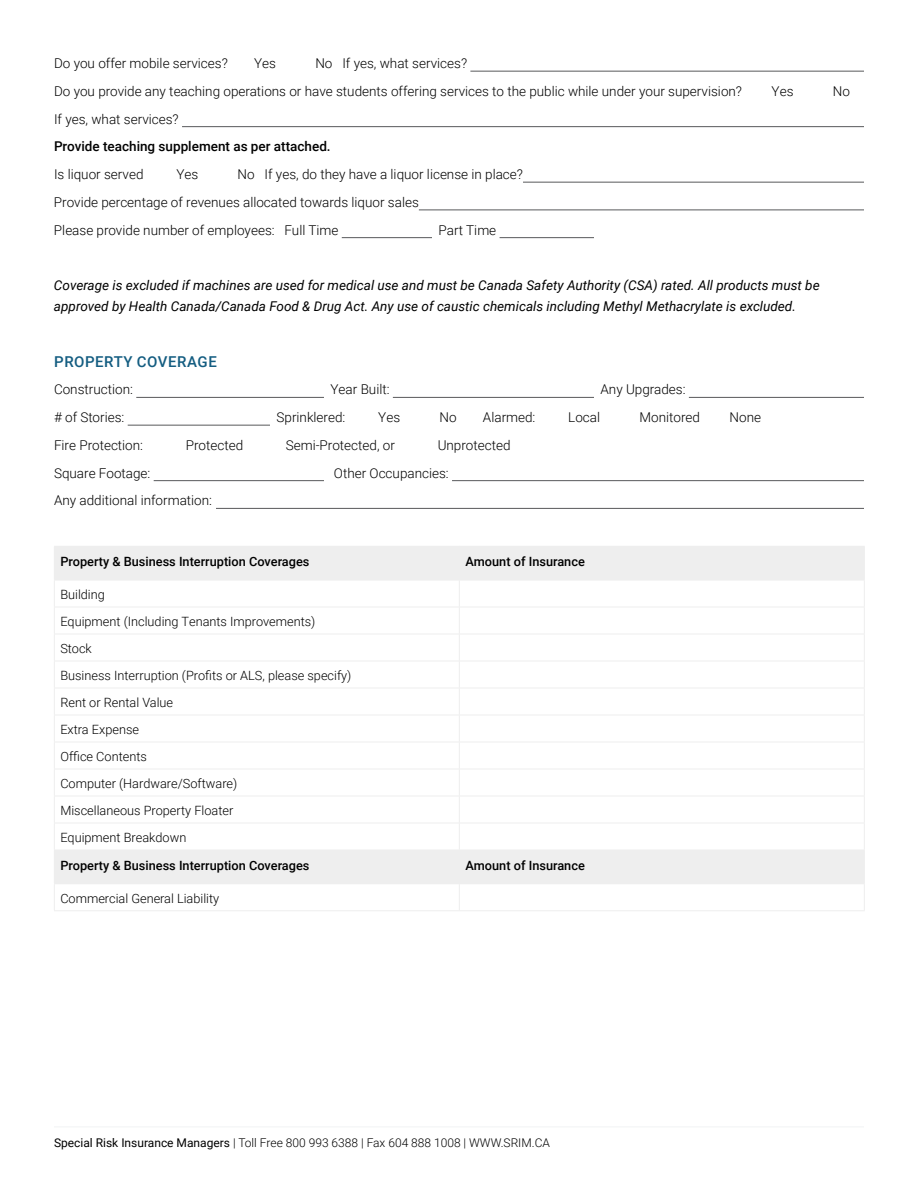
<style>
.page{position:relative;width:918px;height:1188px;background:#fff}
.page>*{position:absolute;margin:0;border:0;box-sizing:border-box;transform-origin:0 0}
.t1{font:500 15px "Roboto";letter-spacing:.035em;color:#145d81}
.t2{font:300 13.5px/27.8px "Roboto";color:#000}
.t3{font:italic 13.5px/21px "Roboto";color:#000}
.t4{font:500 13.5px "Roboto";color:#000}
.t5{font:300 12.75px/27px "Roboto";color:#000}
.t6{font:500 12.75px "Roboto";color:#000}
.t7{font:300 12px "Roboto";color:#000}
.s1{font-weight:400}
</style>
<div class="page">
<hr style="left:54px;top:1126px;width:810px;height:1px;background:#f1f3f4">
<hr style="left:470px;top:71px;width:394px;height:1px;background:#58595b">
<hr style="left:182px;top:126px;width:682px;height:1px;background:#58595b">
<hr style="left:523px;top:182px;width:341px;height:1px;background:#58595b">
<hr style="left:419px;top:210px;width:445px;height:1px;background:#58595b">
<hr style="left:342px;top:237px;width:90px;height:1px;background:#58595b">
<hr style="left:500px;top:237px;width:94px;height:1px;background:#58595b">
<hr style="left:136px;top:397px;width:188px;height:1px;background:#58595b">
<hr style="left:393px;top:397px;width:201px;height:1px;background:#58595b">
<hr style="left:689px;top:397px;width:175px;height:1px;background:#58595b">
<hr style="left:128px;top:425px;width:142px;height:1px;background:#58595b">
<hr style="left:154px;top:480px;width:170px;height:1px;background:#58595b">
<hr style="left:452px;top:480px;width:412px;height:1px;background:#58595b">
<hr style="left:216px;top:508px;width:648px;height:1px;background:#58595b">
<svg style="left:55px;top:547px;width:809px;height:336px"></svg>
<hr style="left:54px;top:546px;width:405px;height:1px;background:#eee">
<hr style="left:54px;top:547px;width:1px;height:33px;background:#eee">
<hr style="left:459px;top:546px;width:406px;height:1px;background:#eee">
<hr style="left:459px;top:547px;width:1px;height:33px;background:#eee">
<hr style="left:864px;top:547px;width:1px;height:33px;background:#eee">
<hr style="left:54px;top:580px;width:405px;height:1px;background:#eee">
<hr style="left:459px;top:580px;width:406px;height:1px;background:#eee">
<hr style="left:54px;top:607px;width:405px;height:1px;background:#eee">
<hr style="left:459px;top:607px;width:406px;height:1px;background:#eee">
<hr style="left:54px;top:634px;width:405px;height:1px;background:#eee">
<hr style="left:459px;top:634px;width:406px;height:1px;background:#eee">
<hr style="left:54px;top:661px;width:405px;height:1px;background:#eee">
<hr style="left:459px;top:661px;width:406px;height:1px;background:#eee">
<hr style="left:54px;top:688px;width:405px;height:1px;background:#eee">
<hr style="left:459px;top:688px;width:406px;height:1px;background:#eee">
<hr style="left:54px;top:715px;width:405px;height:1px;background:#eee">
<hr style="left:459px;top:715px;width:406px;height:1px;background:#eee">
<hr style="left:54px;top:742px;width:405px;height:1px;background:#eee">
<hr style="left:459px;top:742px;width:406px;height:1px;background:#eee">
<hr style="left:54px;top:769px;width:405px;height:1px;background:#eee">
<hr style="left:459px;top:769px;width:406px;height:1px;background:#eee">
<hr style="left:54px;top:796px;width:405px;height:1px;background:#eee">
<hr style="left:459px;top:796px;width:406px;height:1px;background:#eee">
<hr style="left:54px;top:823px;width:405px;height:1px;background:#eee">
<svg style="left:54px;top:581px;width:1px;height:269px"></svg>
<hr style="left:459px;top:823px;width:406px;height:1px;background:#eee">
<svg style="left:459px;top:581px;width:1px;height:269px"></svg>
<svg style="left:864px;top:581px;width:1px;height:269px"></svg>
<hr style="left:54px;top:850px;width:405px;height:1px;background:#eee">
<hr style="left:54px;top:850px;width:1px;height:33px;background:#eee">
<hr style="left:459px;top:850px;width:406px;height:1px;background:#eee">
<hr style="left:459px;top:850px;width:1px;height:33px;background:#eee">
<hr style="left:864px;top:850px;width:1px;height:33px;background:#eee">
<hr style="left:54px;top:883px;width:405px;height:1px;background:#eee">
<svg style="left:54px;top:884px;width:1px;height:26px"></svg>
<hr style="left:459px;top:883px;width:406px;height:1px;background:#eee">
<svg style="left:459px;top:884px;width:1px;height:26px"></svg>
<svg style="left:864px;top:884px;width:1px;height:26px"></svg>
<hr style="left:54px;top:910px;width:405px;height:1px;background:#eee">
<hr style="left:459px;top:910px;width:406px;height:1px;background:#eee">
<p class="t2" style="left:54px;top:49px;width:175px">Do you offer mobile services?</p>
<p class="t2" style="left:254px;top:49px;width:23px">Yes</p>
<p class="t2" style="left:54px;top:49px;width:690px;text-indent:261px">No If yes, what services?<br>Do you provide any teaching operations or have students offering services to the public while under your supervision?</p>
<p class="t2" style="left:54px;top:104px;width:126px">If yes, what services?</p>
<p class="t4" style="left:54px;top:137px;width:278px">Provide teaching supplement as per attached.</p>
<p class="t2" style="left:54px;top:160px;width:91px">Is liquor served</p>
<p class="t2" style="left:176px;top:160px;width:23px">Yes</p>
<p class="t2" style="left:54px;top:160px;width:470px;text-indent:184px">No If yes, do they have a liquor license in place?<br>Provide percentage of revenues allocated towards liquor sales<br>Please provide number of employees: Full Time</p>
<p class="t2" style="left:439px;top:216px;width:59px">Part Time</p>
<p class="t2" style="left:772px;top:77px;width:23px">Yes</p>
<p class="t2" style="left:833px;top:77px;width:19px">No</p>
<p class="t3" style="left:54px;top:274px;width:767px">Coverage is excluded if machines are used for medical use and must be Canada Safety Authority (CSA) rated. All products must be approved by Health Canada/Canada Food &amp; Drug Act. Any use of caustic chemicals including Methyl Methacrylate is excluded.</p>
<p class="t1" style="left:54px;top:351px;width:164px">PROPERTY COVERAGE</p>
<p class="t2" style="left:54px;top:375px;width:80px">Construction:</p>
<p class="t2" style="left:331px;top:375px;width:61px">Year Built:</p>
<p class="t2" style="left:601px;top:375px;width:87px">Any Upgrades:</p>
<p class="t2" style="left:54px;top:403px;width:72px"># of Stories:</p>
<p class="t2" style="left:277px;top:403px;width:70px">Sprinklered:</p>
<p class="t2" style="left:378px;top:403px;width:23px">Yes</p>
<p class="t2" style="left:440px;top:403px;width:19px">No</p>
<p class="t2" style="left:483px;top:403px;width:54px">Alarmed:</p>
<p class="t2" style="left:568px;top:403px;width:33px">Local</p>
<p class="t2" style="left:640px;top:403px;width:62px">Monitored</p>
<p class="t2" style="left:730px;top:403px;width:33px">None</p>
<p class="t2" style="left:54px;top:431px;width:91px">Fire Protection:</p>
<p class="t2" style="left:186px;top:431px;width:59px">Protected</p>
<p class="t2" style="left:286px;top:431px;width:111px">Semi-Protected, or</p>
<p class="t2" style="left:438px;top:431px;width:74px">Unprotected</p>
<p class="t2" style="left:54px;top:458px;width:98px">Square Footage:</p>
<p class="t2" style="left:334px;top:458px;width:116px">Other Occupancies:</p>
<p class="t2" style="left:54px;top:486px;width:160px">Any additional information:</p>
<p class="t6" style="left:60px;top:553px;width:251px">Property &amp; Business Interruption Coverages</p>
<p class="t6" style="left:465px;top:553px;width:121px">Amount of Insurance</p>
<p class="t5" style="left:60px;top:581px;width:293px">Building<br>Equipment (Including Tenants Improvements)<br>Stock<br>Business Interruption (Profits or ALS, please specify)<br>Rent or Rental Value<br>Extra Expense<br>Office Contents<br>Computer (Hardware/Software)<br>Miscellaneous Property Floater<br>Equipment Breakdown</p>
<p class="t6" style="left:60px;top:857px;width:251px">Property &amp; Business Interruption Coverages</p>
<p class="t6" style="left:465px;top:857px;width:121px">Amount of Insurance</p>
<p class="t5" style="left:60px;top:885px;width:160px">Commercial General Liability</p>
<p class="t7" style="left:54px;top:1134px;width:498px"><span class="s1">Special Risk Insurance Managers</span> | Toll Free 800 993 6388 | Fax 604 888 1008 | WWW.SRIM.CA</p>
</div>
